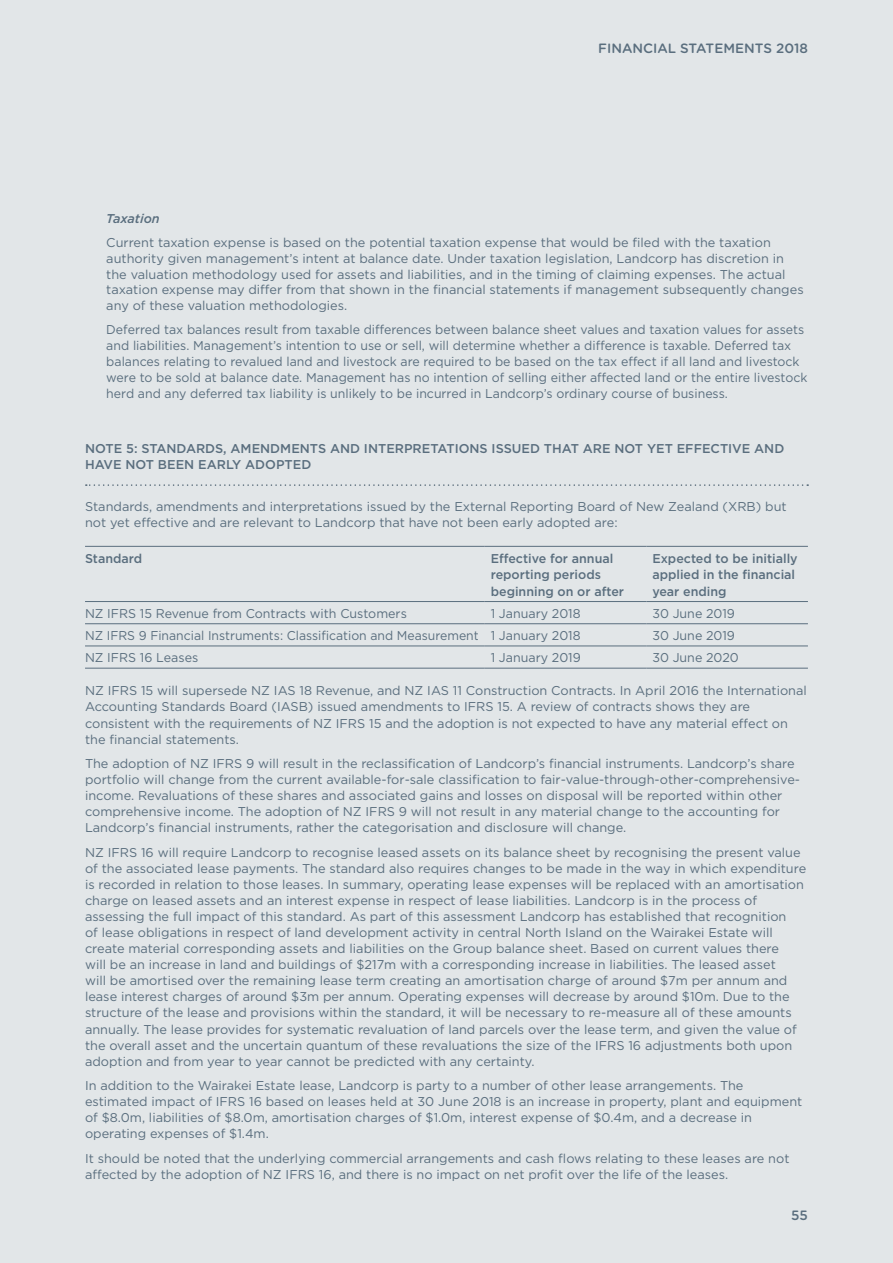
<style>
.page{position:relative;width:893px;height:1263px;background:#e2e6e8}
.page>*{position:absolute;margin:0;border:0;box-sizing:border-box;transform-origin:0 0}
.t1{font:500 13.5px "Gotham Rounded";color:#5a6e7e}
.t2{font:12.75px/16px "Gotham";color:#5a6e7e}
.t3{font:500 12.75px/16.5px "Gotham";color:#5a6e7e}
.t4{font:12.75px "Gotham";color:#5a6e7e;scale:.96 1}
.t5{font:italic 500 12.75px "Gotham";color:#5a6e7e}
</style>
<div class="page">
<svg style="left:86px;top:484px;width:722px;height:2px"></svg>
<hr style="left:85px;top:546px;width:400px;height:1px;background:#5a6e7e">
<hr style="left:485px;top:546px;width:161px;height:1px;background:#5a6e7e">
<hr style="left:646px;top:546px;width:162px;height:1px;background:#5a6e7e">
<hr style="left:85px;top:601px;width:400px;height:1px;background:#5a6e7e">
<hr style="left:485px;top:601px;width:161px;height:1px;background:#5a6e7e">
<hr style="left:646px;top:601px;width:162px;height:1px;background:#5a6e7e">
<hr style="left:85px;top:623px;width:400px;height:1px;background:#5a6e7e">
<hr style="left:485px;top:623px;width:161px;height:1px;background:#5a6e7e">
<hr style="left:646px;top:623px;width:162px;height:1px;background:#5a6e7e">
<hr style="left:85px;top:646px;width:400px;height:1px;background:#5a6e7e">
<hr style="left:485px;top:646px;width:161px;height:1px;background:#5a6e7e">
<hr style="left:646px;top:646px;width:162px;height:1px;background:#5a6e7e">
<hr style="left:85px;top:668px;width:400px;height:1px;background:#5a6e7e">
<hr style="left:485px;top:668px;width:161px;height:1px;background:#5a6e7e">
<hr style="left:646px;top:668px;width:162px;height:1px;background:#5a6e7e">
<p class="t1" style="left:598px;top:39px;width:211px">FINANCIAL STATEMENTS 2018</p>
<p class="t5" style="left:106px;top:210px;width:55px">Taxation</p>
<p class="t2" style="left:106px;top:234px;width:699px">Current taxation expense is based on the potential taxation expense that would be filed with the taxation authority given management’s intent at balance date. Under taxation legislation, Landcorp has discretion in the valuation methodology used for assets and liabilities, and in the timing of claiming expenses. The actual taxation expense may differ from that shown in the financial statements if management subsequently changes any of these valuation methodologies.</p>
<p class="t2" style="left:106px;top:322px;width:703px">Deferred tax balances result from taxable differences between balance sheet values and taxation values for assets and liabilities. Management’s intention to use or sell, will determine whether a difference is taxable. Deferred tax balances relating to revalued land and livestock are required to be based on the tax effect if all land and livestock were to be sold at balance date. Management has no intention of selling either affected land or the entire livestock herd and any deferred tax liability is unlikely to be incurred in Landcorp’s ordinary course of business.</p>
<p class="t3" style="left:85px;top:440px;width:701px">NOTE 5: STANDARDS, AMENDMENTS AND INTERPRETATIONS ISSUED THAT ARE NOT YET EFFECTIVE AND<br>HAVE NOT BEEN EARLY ADOPTED</p>
<p class="t2" style="left:85px;top:498px;width:703px;line-height:16.5px">Standards, amendments and interpretations issued by the External Reporting Board of New Zealand (XRB) but not yet effective and are relevant to Landcorp that have not been early adopted are:</p>
<p class="t3" style="left:85px;top:550px;width:59px">Standard</p>
<p class="t3" style="left:491px;top:550px;width:135px">Effective for annual reporting periods beginning on or after</p>
<p class="t3" style="left:652px;top:550px;width:147px">Expected to be initially applied in the financial year ending</p>
<p class="t2" style="left:85px;top:605px;width:323px">NZ IFRS 15 Revenue from Contracts with Customers</p>
<p class="t2" style="left:491px;top:605px;width:91px">1 January 2018</p>
<p class="t2" style="left:652px;top:605px;width:84px">30 June 2019</p>
<p class="t4" style="left:85px;top:627px;width:518px">NZ IFRS 9 Financial Instruments: Classification and Measurement 1 January 2018</p>
<p class="t2" style="left:652px;top:627px;width:84px">30 June 2019</p>
<p class="t2" style="left:85px;top:649px;width:115px">NZ IFRS 16 Leases</p>
<p class="t2" style="left:491px;top:649px;width:92px">1 January 2019</p>
<p class="t2" style="left:652px;top:649px;width:88px">30 June 2020</p>
<p class="t2" style="left:85px;top:683px;width:723px">NZ IFRS 15 will supersede NZ IAS 18 Revenue, and NZ IAS 11 Construction Contracts. In April 2016 the International Accounting Standards Board (IASB) issued amendments to IFRS 15. A review of contracts shows they are consistent with the requirements of NZ IFRS 15 and the adoption is not expected to have any material effect on the financial statements.</p>
<p class="t2" style="left:85px;top:755px;width:717px">The adoption of NZ IFRS 9 will result in the reclassification of Landcorp’s financial instruments. Landcorp’s share portfolio will change from the current available-for-sale classification to fair-value-through-other-comprehensive&shy;income. Revaluations of these shares and associated gains and losses on disposal will be reported within other comprehensive income. The adoption of NZ IFRS 9 will not result in any material change to the accounting for Landcorp’s financial instruments, rather the categorisation and disclosure will change.</p>
<p class="t2" style="left:85px;top:844px;width:723px">NZ IFRS 16 will require Landcorp to recognise leased assets on its balance sheet by recognising the present value of the associated lease payments. The standard also requires changes to be made in the way in which expenditure is recorded in relation to those leases. In summary, operating lease expenses will be replaced with an amortisation charge on leased assets and an interest expense in respect of lease liabilities. Landcorp is in the process of assessing the full impact of this standard. As part of this assessment Landcorp has established that recognition<br>of lease obligations in respect of land development activity in central North Island on the Wairakei Estate will create material corresponding assets and liabilities on the Group balance sheet. Based on current values there<br>will be an increase in land and buildings of $217m with a corresponding increase in liabilities. The leased asset<br>will be amortised over the remaining lease term creating an amortisation charge of around $7m per annum and lease interest charges of around $3m per annum. Operating expenses will decrease by around $10m. Due to the structure of the lease and provisions within the standard, it will be necessary to re-measure all of these amounts annually. The lease provides for systematic revaluation of land parcels over the lease term, and given the value of the overall asset and the uncertain quantum of these revaluations the size of the IFRS 16 adjustments both upon adoption and from year to year cannot be predicted with any certainty.</p>
<p class="t2" style="left:85px;top:1077px;width:719px">In addition to the Wairakei Estate lease, Landcorp is party to a number of other lease arrangements. The estimated impact of IFRS 16 based on leases held at 30 June 2018 is an increase in property, plant and equipment of $8.0m, liabilities of $8.0m, amortisation charges of $1.0m, interest expense of $0.4m, and a decrease in operating expenses of $1.4m.</p>
<p class="t2" style="left:85px;top:1150px;width:706px">It should be noted that the underlying commercial arrangements and cash flows relating to these leases are not affected by the adoption of NZ IFRS 16, and there is no impact on net profit over the life of the leases.</p>
<p class="t1" style="left:791px;top:1206px;width:18px">55</p>
</div>
